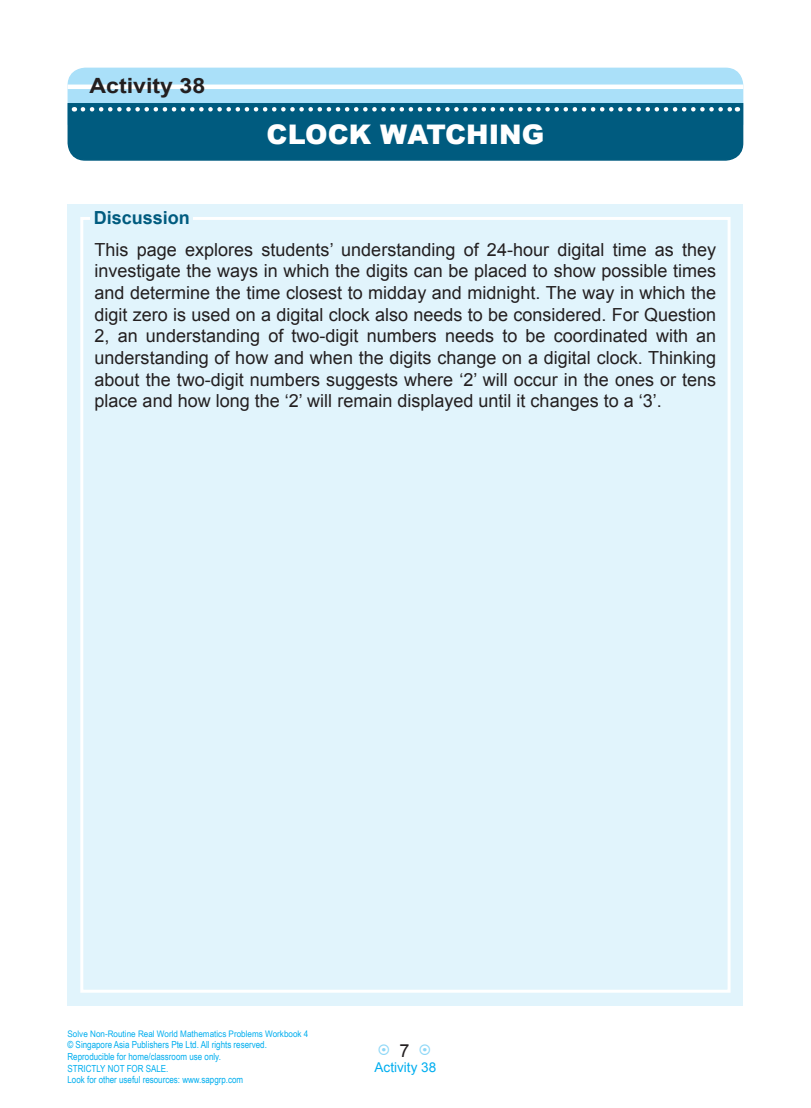
<style>
.page{position:relative;width:811px;height:1108px;background:#fff}
.page>*{position:absolute;margin:0;border:0;box-sizing:border-box;transform-origin:0 0}
.Da_biao_ti{font:900 27px "Arial";color:#fff}
.t1{font:700 21px "Arial";color:#231f20;scale:1.1 1}
.Text{font:18px/21.6px "Arial";color:#231f20;text-align:justify}
.t2{font:700 18px "Arial";color:#005b7f}
.t3{font:13.5px "Arial";color:#00aeef}
.t4{font:9.75px/11.7px "Arial Narrow";color:#00aeef}
.t5{font:9px "Arial Narrow";color:#00aeef;scale:1.1 1}
</style>
<div class="page">
<div style="left:67px;top:67px;width:676px;height:34px;background:#aae0f9"></div>
<div style="left:67px;top:101px;width:676px;height:60px;background:#005b7f"></div>
<svg style="left:83px;top:107px;width:654px;height:4px"></svg>
<div style="left:67px;top:84px;width:675px;height:5px;background:#fff"></div>
<div style="left:67px;top:204px;width:675px;height:801px;background:#e1f4fc"></div>
<div style="left:80px;top:217px;width:650px;height:775px;border:3px solid #fff"></div>
<div style="left:91px;top:211px;width:102px;height:13px;background:#e1f4fc"></div>
<p class="t1" style="left:90px;top:72px;width:107px">Activity 38</p>
<p class="t2" style="left:94px;top:206px;width:98px">Discussion</p>
<p class="Da_biao_ti" style="left:266px;top:117px;width:279px">CLOCK WATCHING</p>
<p class="Text" style="left:94px;top:239px;width:623px">This page explores students’ understanding of 24-hour digital time as they investigate the ways in which the digits can be placed to show possible times and determine the time closest to midday and midnight. The way in which the digit zero is used on a digital clock also needs to be considered. For Question 2, an understanding of two-digit numbers needs to be coordinated with an understanding of how and when the digits change on a digital clock. Thinking about the two-digit numbers suggests where ‘2’ will occur in the ones or tens place and how long the ‘2’ will remain displayed until it changes to a ‘3’.</p>
<p class="t5" style="left:67px;top:1026px;width:220px">Solve Non-Routine Real World Mathematics Problems Workbook 4</p>
<p class="t4" style="left:67px;top:1038px;width:201px">© Singapore Asia Publishers Pte Ltd. All rights reserved.<br>Reproducible for home/classroom use only.<br>STRICTLY NOT FOR SALE.<br>Look for other useful resources: www.sapgrp.com</p>
<p class="Text" style="left:399px;top:1039px;width:12px">7</p>
<p class="t3" style="left:374px;top:1057px;width:63px">Activity 38</p>
</div>
